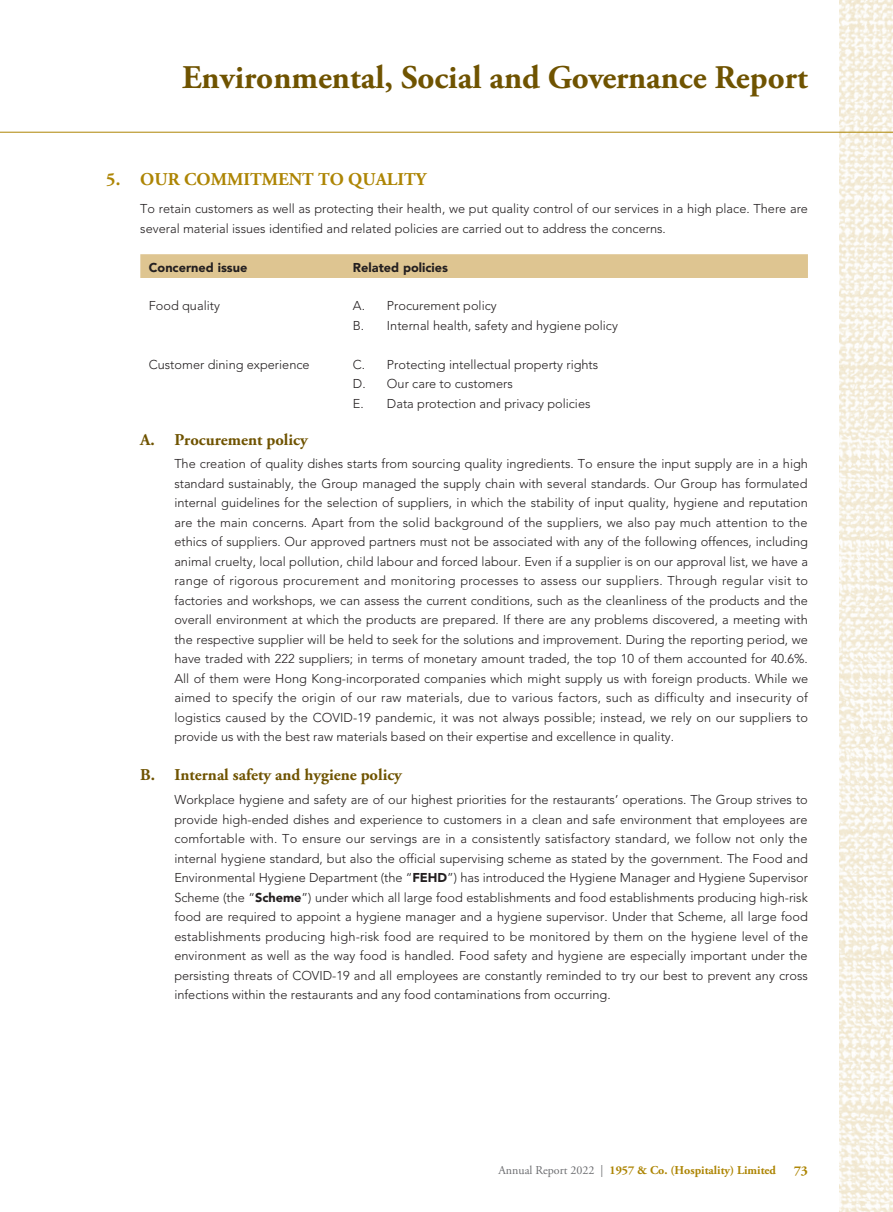
<style>
.page{position:relative;width:893px;height:1212px;background:#fff}
.page>*{position:absolute;margin:0;border:0;box-sizing:border-box;transform-origin:0 0}
.t1{font:700 33px "Adobe Garamond Pro";color:#6f5300}
._01_H1{font:700 18px "Adobe Garamond Pro";color:#ad8504}
._02_H2{font:700 16.5px "Adobe Garamond Pro";color:#6f5300}
.t2{font:700 13.5px "Adobe Garamond Pro";color:#ad8504}
._00_txt{font:300 12.75px/19.5px "Avenir LT Std";color:#231f20;text-align:justify}
._50_Table_txt{font:300 12.75px "Avenir LT Std";color:#231f20}
._50_Table_txt-2{font:900 12.75px "Avenir LT Std";color:#231f20}
.t3{font:700 12px "Adobe Garamond Pro";color:#ad8504}
.s1{font-weight:900}
.s2{font-weight:400;color:#6c6d70}
</style>
<div class="page">
<img style="left:840px;top:0;width:53px;height:1212px">
<hr style="left:0;top:132px;width:893px;height:1px;background:#ad8504">
<div style="left:140px;top:254px;width:668px;height:24px;background:#dec591"></div>
<h1 class="t1" style="left:182px;top:58px;width:627px">Environmental, Social and Governance Report</h1>
<p class="_01_H1" style="left:106px;top:169px;width:321px">5. OUR COMMITMENT TO QUALITY</p>
<p class="_00_txt" style="left:140px;top:199px;width:669px">To retain customers as well as protecting their health, we put quality control of our services in a high place. There are several material issues identified and related policies are carried out to address the concerns.</p>
<p class="_50_Table_txt-2" style="left:149px;top:259px;width:100px">Concerned issue</p>
<p class="_50_Table_txt-2" style="left:353px;top:259px;width:97px">Related policies</p>
<p class="_50_Table_txt" style="left:149px;top:298px;width:73px">Food quality</p>
<p class="_50_Table_txt" style="left:353px;top:298px;width:145px">A. Procurement policy</p>
<p class="_50_Table_txt" style="left:353px;top:318px;width:267px">B. Internal health, safety and hygiene policy</p>
<p class="_50_Table_txt" style="left:149px;top:357px;width:162px">Customer dining experience</p>
<p class="_50_Table_txt" style="left:353px;top:357px;width:247px">C. Protecting intellectual property rights</p>
<p class="_50_Table_txt" style="left:353px;top:376px;width:161px">D. Our care to customers</p>
<p class="_50_Table_txt" style="left:353px;top:396px;width:239px">E. Data protection and privacy policies</p>
<p class="_02_H2" style="left:140px;top:430px;width:169px">A. Procurement policy</p>
<p class="_00_txt" style="left:174px;top:454px;width:635px">The creation of quality dishes starts from sourcing quality ingredients. To ensure the input supply are in a high standard sustainably, the Group managed the supply chain with several standards. Our Group has formulated internal guidelines for the selection of suppliers, in which the stability of input quality, hygiene and reputation are the main concerns. Apart from the solid background of the suppliers, we also pay much attention to the ethics of suppliers. Our approved partners must not be associated with any of the following offences, including animal cruelty, local pollution, child labour and forced labour. Even if a supplier is on our approval list, we have a range of rigorous procurement and monitoring processes to assess our suppliers. Through regular visit to factories and workshops, we can assess the current conditions, such as the cleanliness of the products and the overall environment at which the products are prepared. If there are any problems discovered, a meeting with the respective supplier will be held to seek for the solutions and improvement. During the reporting period, we have traded with 222 suppliers; in terms of monetary amount traded, the top 10 of them accounted for 40.6%.<br>All of them were Hong Kong-incorporated companies which might supply us with foreign products. While we aimed to specify the origin of our raw materials, due to various factors, such as difficulty and insecurity of logistics caused by the COVID-19 pandemic, it was not always possible; instead, we rely on our suppliers to provide us with the best raw materials based on their expertise and excellence in quality.</p>
<p class="_02_H2" style="left:140px;top:766px;width:263px">B. Internal safety and hygiene policy</p>
<p class="_00_txt" style="left:174px;top:790px;width:635px">Workplace hygiene and safety are of our highest priorities for the restaurants’ operations. The Group strives to provide high-ended dishes and experience to customers in a clean and safe environment that employees are comfortable with. To ensure our servings are in a consistently satisfactory standard, we follow not only the internal hygiene standard, but also the official supervising scheme as stated by the government. The Food and Environmental Hygiene Department (the “<span class="s1">FEHD</span>”) has introduced the Hygiene Manager and Hygiene Supervisor Scheme (the “<span class="s1">Scheme</span>”) under which all large food establishments and food establishments producing high-risk food are required to appoint a hygiene manager and a hygiene supervisor. Under that Scheme, all large food establishments producing high-risk food are required to be monitored by them on the hygiene level of the environment as well as the way food is handled. Food safety and hygiene are especially important under the persisting threats of COVID-19 and all employees are constantly reminded to try our best to prevent any cross infections within the restaurants and any food contaminations from occurring.</p>
<p class="t3" style="left:498px;top:1163px;width:279px"><span class="s2">Annual Report 2022 |</span> 1957 &amp; Co. (Hospitality) Limited</p>
<p class="t2" style="left:794px;top:1163px;width:15px">73</p>
</div>
